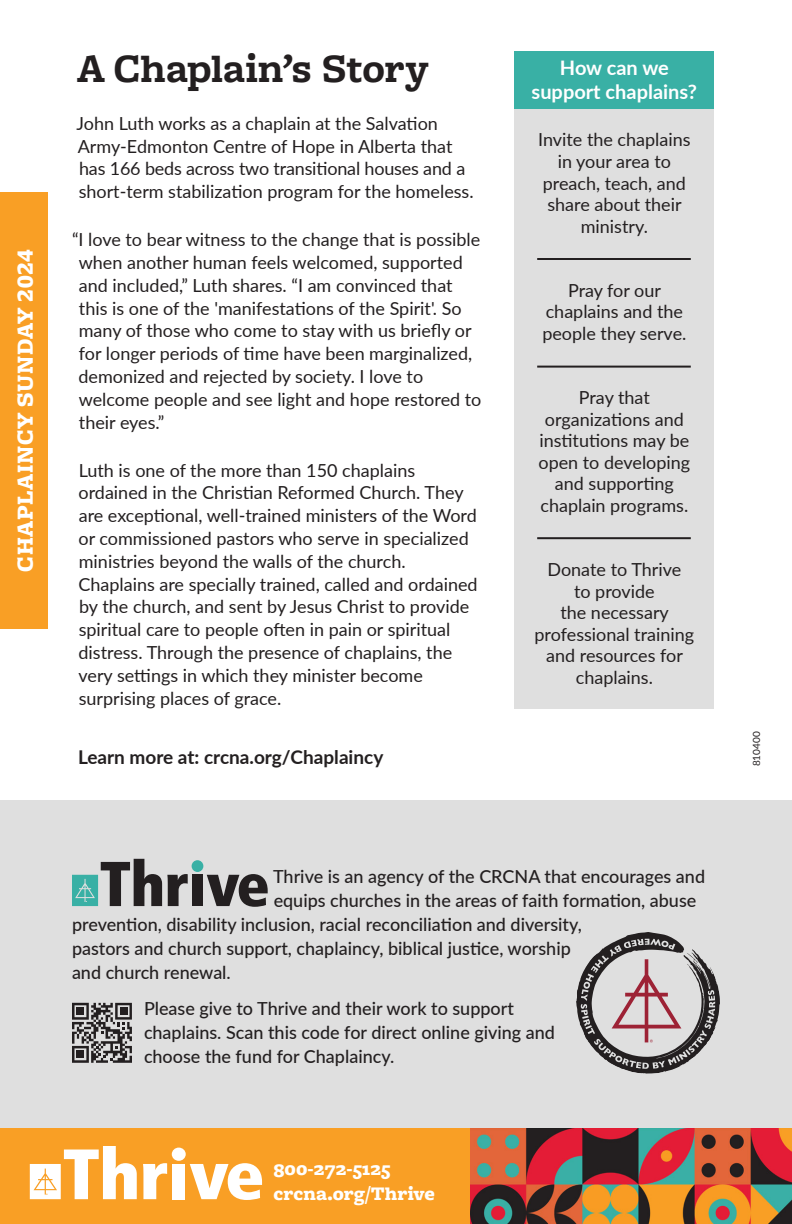
<style>
.page{position:relative;width:792px;height:1224px;background:#fff}
.page>*{position:absolute;margin:0;border:0;box-sizing:border-box;transform-origin:0 0}
.t1{font:700 42px "Freight Macro Pro";color:#231f20}
.t2{font:900 24px "Freight Macro Pro";letter-spacing:.025em;color:#fff}
.t3{font:900 20px "Freight Macro Pro";color:#fff}
.t4{font:700 20px "Lato";color:#fff}
.t5{font:700 19px "Lato";color:#231f20}
.t6{font:18px/22.8px "Lato";color:#231f20;text-align:center}
.Bodytext{font:500 18px/24px "Lato";color:#231f20}
.Bodytext_small{font:10px "Lato";color:#231f20}
</style>
<div class="page">
<div style="left:0;top:800px;width:792px;height:328px;background:#dfdfdf"></div>
<svg style="left:72px;top:859px;width:116px;height:47px"></svg>
<div style="left:192px;top:875px;width:11px;height:31px;background:#231f20"></div>
<svg style="left:207px;top:874px;width:61px;height:33px"></svg>
<div style="left:192px;top:860px;width:11px;height:12px;background:#39b0a5;border-radius:50%"></div>
<svg style="left:72px;top:1003px;width:60px;height:60px"></svg>
<svg style="left:576px;top:932px;width:144px;height:142px"></svg>
<div style="left:0;top:1128px;width:792px;height:96px;background:#f99f25"></div>
<div style="left:0;top:192px;width:48px;height:437px;background:#f99f25"></div>
<div style="left:514px;top:51px;width:200px;height:58px;background:#39b0a5"></div>
<div style="left:514px;top:109px;width:200px;height:600px;background:#dfdfdf"></div>
<hr style="left:537px;top:258px;width:154px;height:2px;background:#231f20">
<hr style="left:537px;top:366px;width:154px;height:2px;background:#231f20">
<hr style="left:537px;top:537px;width:154px;height:2px;background:#231f20">
<svg style="left:30px;top:1146px;width:107px;height:53px"></svg>
<svg style="left:143px;top:1163px;width:24px;height:36px"></svg>
<div style="left:172px;top:1164px;width:13px;height:35px;background:#fff"></div>
<svg style="left:190px;top:1163px;width:72px;height:37px"></svg>
<div style="left:172px;top:1148px;width:14px;height:13px;background:#fff;border-radius:50%"></div>
<img style="left:470px;top:1128px;width:322px;height:96px">
<p class="t2" style="left:8px;top:572px;width:324px;rotate:-90deg">CHAPLAINCY SUNDAY 2024</p>
<p class="t1" style="left:77px;top:39px;width:353px">A Chaplain’s Story</p>
<p class="t6" style="left:77px;top:111px;width:399px;text-align:left">John Luth works as a chaplain at the Salvation Army-Edmonton Centre of Hope in Alberta that has 166 beds across two transitional houses and a short-term stabilization program for the homeless.</p>
<p class="t6" style="left:79px;top:228px;width:404px;text-align:left;text-indent:-7px">“I love to bear witness to the change that is possible when another human feels welcomed, supported and included,” Luth shares. “I am convinced that this is one of the 'manifestations of the Spirit'. So many of those who come to stay with us briefly or for longer periods of time have been marginalized, demonized and rejected by society. I love to welcome people and see light and hope restored to their eyes.”</p>
<p class="t6" style="left:78px;top:458px;width:401px;text-align:left">Luth is one of the more than 150 chaplains ordained in the Christian Reformed Church. They are exceptional, well-trained ministers of the Word or commissioned pastors who serve in specialized ministries beyond the walls of the church.<br>Chaplains are specially trained, called and ordained by the church, and sent by Jesus Christ to provide spiritual care to people often in pain or spiritual distress. Through the presence of chaplains, the very settings in which they minister become surprising places of grace.</p>
<p class="t5" style="left:78px;top:743px;width:307px">Learn more at: crcna.org/Chaplaincy</p>
<p class="t4" style="left:560px;top:53px;width:110px">How can we</p>
<p class="t4" style="left:532px;top:77px;width:167px">support chaplains?</p>
<p class="t6" style="left:538px;top:128px;width:154px;line-height:21.6px">Invite the chaplains in your area to preach, teach, and share about their ministry.</p>
<p class="t6" style="left:542px;top:279px;width:146px;line-height:21.6px">Pray for our chaplains and the people they serve.</p>
<p class="t6" style="left:538px;top:386px;width:153px;line-height:21.6px">Pray that organizations and institutions may be open to developing and supporting chaplain programs.</p>
<p class="t6" style="left:548px;top:557px;width:135px">Donate to Thrive</p>
<p class="t6" style="left:535px;top:580px;width:161px;line-height:21.6px">to provide<br>the necessary professional training and resources for chaplains.</p>
<p class="Bodytext" style="left:273px;top:863px;width:434px">Thrive is an agency of the CRCNA that encourages and</p>
<p class="Bodytext" style="left:274px;top:887px;width:424px">equips churches in the areas of faith formation, abuse</p>
<p class="Bodytext" style="left:72px;top:911px;width:511px">prevention, disability inclusion, racial reconciliation and diversity,</p>
<p class="Bodytext" style="left:72px;top:935px;width:500px">pastors and church support, chaplaincy, biblical justice, worship</p>
<p class="Bodytext" style="left:72px;top:959px;width:160px">and church renewal.</p>
<p class="Bodytext" style="left:144px;top:995px;width:413px">Please give to Thrive and their work to support chaplains. Scan this code for direct online giving and choose the fund for Chaplaincy.</p>
<p class="t3" style="left:273px;top:1155px;width:119px">800-272-5125</p>
<p class="t3" style="left:273px;top:1180px;width:163px">crcna.org/Thrive</p>
<p class="Bodytext_small" style="left:749px;top:766px;width:36px;rotate:-90deg">810400</p>
</div>
